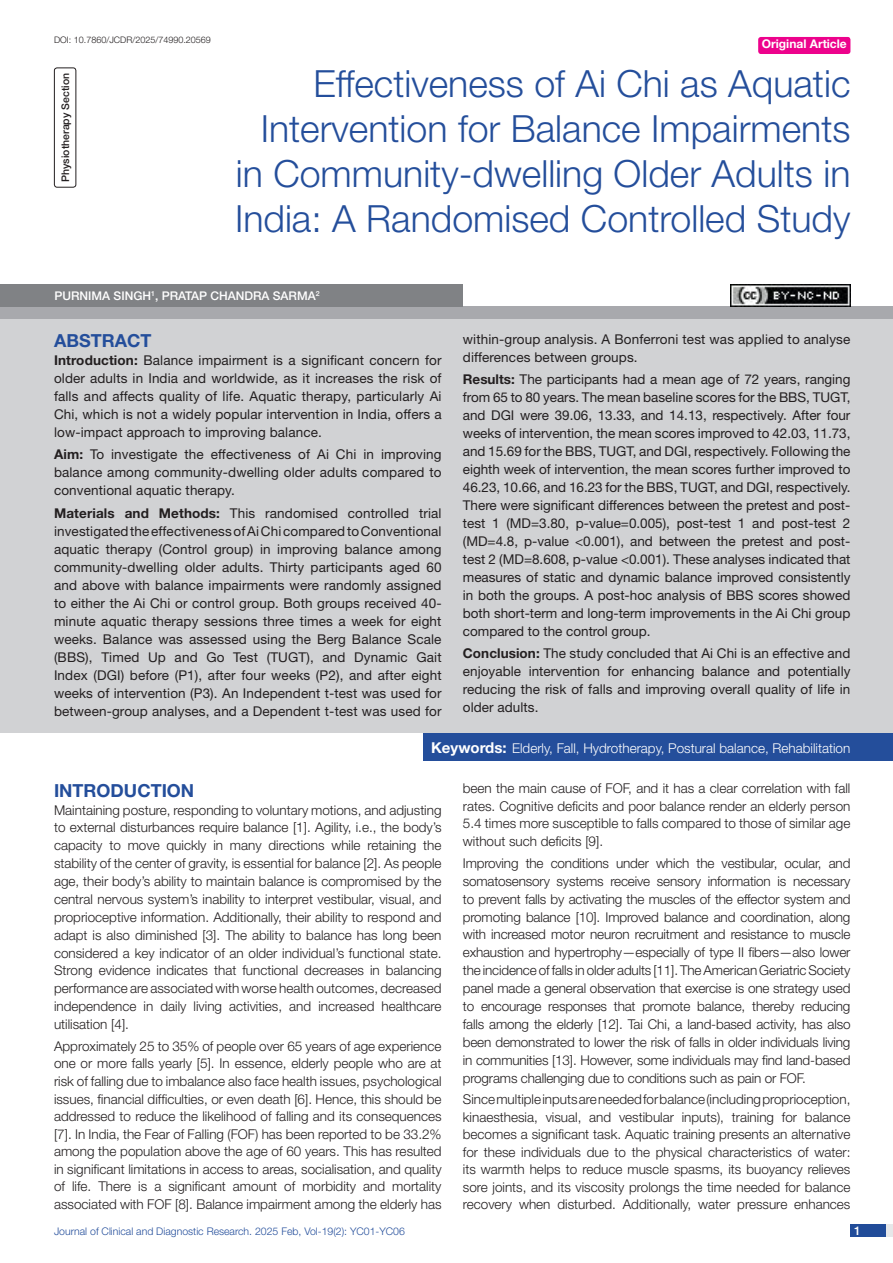
<style>
.page{position:relative;width:893px;height:1263px;background:#fff}
.page>*{position:absolute;margin:0;border:0;box-sizing:border-box;transform-origin:0 0}
.t1{font:300 37.5px/45px "Helvetica Neue";color:#244e9b;text-align:right}
.Heading{font:700 18px "Helvetica Neue";color:#244e9b}
.Abstract_head{font:700 18px "Helvetica Neue";color:#244e9b}
.Body_text{font:300 13.5px/17.9px "Helvetica Neue";color:#231f20;text-align:justify}
.Abstract_Text{font:13.5px/18px "Helvetica Neue";letter-spacing:.01em;color:#231f20;text-align:justify}
.Key_words{font:300 13.5px "Helvetica Neue";color:#fff}
.Author{font:500 12px "Helvetica Neue";color:#fff}
.t2{font:700 12px "Helvetica Neue";color:#fff}
.t3{font:300 10.5px "Helvetica Neue";color:#244e9b}
.section{font:500 10.5px "Helvetica Neue";color:#231f20}
.DOI{font:300 9px "Helvetica Neue";color:#231f20}
.s1{font-weight:700}
.s2{font-weight:700;font-size:15px}
</style>
<div class="page">
<div style="left:850px;top:1224px;width:43px;height:13px;background:#e6e7e9"></div>
<div style="left:850px;top:1224px;width:35px;height:13px;background:#214c99"></div>
<div style="left:758px;top:37px;width:92px;height:17px;background:#ed028c;border-radius:3px"></div>
<div style="left:54px;top:68px;width:22px;height:120px;border:1px solid #231f20;border-radius:3px"></div>
<div style="left:0;top:307px;width:893px;height:12px;background:#a8a9ad"></div>
<div style="left:0;top:284px;width:463px;height:23px;background:#808285"></div>
<div style="left:0;top:319px;width:893px;height:414px;background:#d1d2d4"></div>
<div style="left:423px;top:733px;width:470px;height:28px;background:#244e9b"></div>
<img style="left:730px;top:284px;width:120px;height:23px">
<p class="DOI" style="left:54px;top:35px;width:158px">DOI: 10.7860/JCDR/2025/74990.20569</p>
<p class="t2" style="left:762px;top:37px;width:87px">Original Article</p>
<p class="section" style="left:59px;top:182px;width:111px;rotate:-90deg">PHYSIOTHERAPY SECTION</p>
<p class="t1" style="left:235px;top:60px;width:617px">Effectiveness of Ai Chi as Aquatic Intervention for Balance Impairments in Community-dwelling Older Adults in India: A Randomised Controlled Study</p>
<p class="Author" style="left:54px;top:289px;width:267px">PURNIMA SINGH<sup>1</sup>, PRATAP CHANDRA SARMA<sup>2</sup></p>
<p class="Abstract_head" style="left:54px;top:329px;width:99px">ABSTRACT</p>
<p class="Abstract_Text" style="left:54px;top:351px;width:389px"><span class="s1">Introduction:</span> Balance impairment is a significant concern for older adults in India and worldwide, as it increases the risk of falls and affects quality of life. Aquatic therapy, particularly Ai Chi, which is not a widely popular intervention in India, offers a low-impact approach to improving balance.</p>
<p class="Abstract_Text" style="left:54px;top:445px;width:389px"><span class="s1">Aim:</span> To investigate the effectiveness of Ai Chi in improving balance among community-dwelling older adults compared to conventional aquatic therapy.</p>
<p class="Abstract_Text" style="left:54px;top:504px;width:389px"><span class="s1">Materials and Methods:</span> This randomised controlled trial investigated the effectiveness of Ai Chi compared to Conventional aquatic therapy (Control group) in improving balance among community-dwelling older adults. Thirty participants aged 60 and above with balance impairments were randomly assigned to either the Ai Chi or control group. Both groups received 40- minute aquatic therapy sessions three times a week for eight weeks. Balance was assessed using the Berg Balance Scale (BBS), Timed Up and Go Test (TUGT), and Dynamic Gait Index (DGI) before (P1), after four weeks (P2), and after eight weeks of intervention (P3). An Independent t-test was used for between-group analyses, and a Dependent t-test was used for</p>
<p class="Abstract_Text" style="left:463px;top:330px;width:389px">within-group analysis. A Bonferroni test was applied to analyse differences between groups.</p>
<p class="Abstract_Text" style="left:463px;top:370px;width:389px"><span class="s1">Results:</span> The participants had a mean age of 72 years, ranging from 65 to 80 years. The mean baseline scores for the BBS, TUGT, and DGI were 39.06, 13.33, and 14.13, respectively. After four weeks of intervention, the mean scores improved to 42.03, 11.73, and 15.69 for the BBS, TUGT, and DGI, respectively. Following the eighth week of intervention, the mean scores further improved to 46.23, 10.66, and 16.23 for the BBS, TUGT, and DGI, respectively.<br>There were significant differences between the pretest and post&shy;test 1 (MD=3.80, p-value=0.005), post-test 1 and post-test 2 (MD=4.8, p-value &lt;0.001), and between the pretest and post&shy;test 2 (MD=8.608, p-value &lt;0.001). These analyses indicated that measures of static and dynamic balance improved consistently in both the groups. A post-hoc analysis of BBS scores showed both short-term and long-term improvements in the Ai Chi group compared to the control group.</p>
<p class="Abstract_Text" style="left:463px;top:644px;width:389px"><span class="s1">Conclusion:</span> The study concluded that Ai Chi is an effective and enjoyable intervention for enhancing balance and potentially reducing the risk of falls and improving overall quality of life in older adults.</p>
<p class="Key_words" style="left:431px;top:739px;width:421px"><span class="s2">Keywords:</span> Elderly, Fall, Hydrotherapy, Postural balance, Rehabilitation</p>
<p class="Heading" style="left:54px;top:779px;width:142px">INTRODUCTION</p>
<p class="Body_text" style="left:54px;top:800px;width:389px">Maintaining posture, responding to voluntary motions, and adjusting to external disturbances require balance [1]. Agility, i.e., the body’s capacity to move quickly in many directions while retaining the stability of the center of gravity, is essential for balance [2]. As people age, their body’s ability to maintain balance is compromised by the central nervous system’s inability to interpret vestibular, visual, and proprioceptive information. Additionally, their ability to respond and adapt is also diminished [3]. The ability to balance has long been considered a key indicator of an older individual’s functional state.<br>Strong evidence indicates that functional decreases in balancing performance are associated with worse health outcomes, decreased independence in daily living activities, and increased healthcare utilisation [4].</p>
<p class="Body_text" style="left:54px;top:1037px;width:389px">Approximately 25 to 35% of people over 65 years of age experience one or more falls yearly [5]. In essence, elderly people who are at risk of falling due to imbalance also face health issues, psychological issues, financial difficulties, or even death [6]. Hence, this should be addressed to reduce the likelihood of falling and its consequences [7]. In India, the Fear of Falling (FOF) has been reported to be 33.2% among the population above the age of 60 years. This has resulted in significant limitations in access to areas, socialisation, and quality of life. There is a significant amount of morbidity and mortality associated with FOF [8]. Balance impairment among the elderly has</p>
<p class="Body_text" style="left:463px;top:779px;width:389px">been the main cause of FOF, and it has a clear correlation with fall rates. Cognitive deficits and poor balance render an elderly person 5.4 times more susceptible to falls compared to those of similar age without such deficits [9].</p>
<p class="Body_text" style="left:463px;top:854px;width:389px">Improving the conditions under which the vestibular, ocular, and somatosensory systems receive sensory information is necessary to prevent falls by activating the muscles of the effector system and promoting balance [10]. Improved balance and coordination, along with increased motor neuron recruitment and resistance to muscle exhaustion and hypertrophy—especially of type II fibers—also lower the incidence of falls in older adults [11]. The American Geriatric Society panel made a general observation that exercise is one strategy used to encourage responses that promote balance, thereby reducing falls among the elderly [12]. Tai Chi, a land-based activity, has also been demonstrated to lower the risk of falls in older individuals living in communities [13]. However, some individuals may find land-based programs challenging due to conditions such as pain or FOF.</p>
<p class="Body_text" style="left:463px;top:1090px;width:389px;line-height:17.4px">Since multiple inputs are needed for balance (including proprioception, kinaesthesia, visual, and vestibular inputs), training for balance becomes a significant task. Aquatic training presents an alternative for these individuals due to the physical characteristics of water: its warmth helps to reduce muscle spasms, its buoyancy relieves sore joints, and its viscosity prolongs the time needed for balance recovery when disturbed. Additionally, water pressure enhances</p>
<p class="t3" style="left:54px;top:1225px;width:352px">Journal of Clinical and Diagnostic Research. 2025 Feb, Vol-19(2): YC01-YC06</p>
<p class="Author" style="left:854px;top:1223px;width:8px">1</p>
</div>
